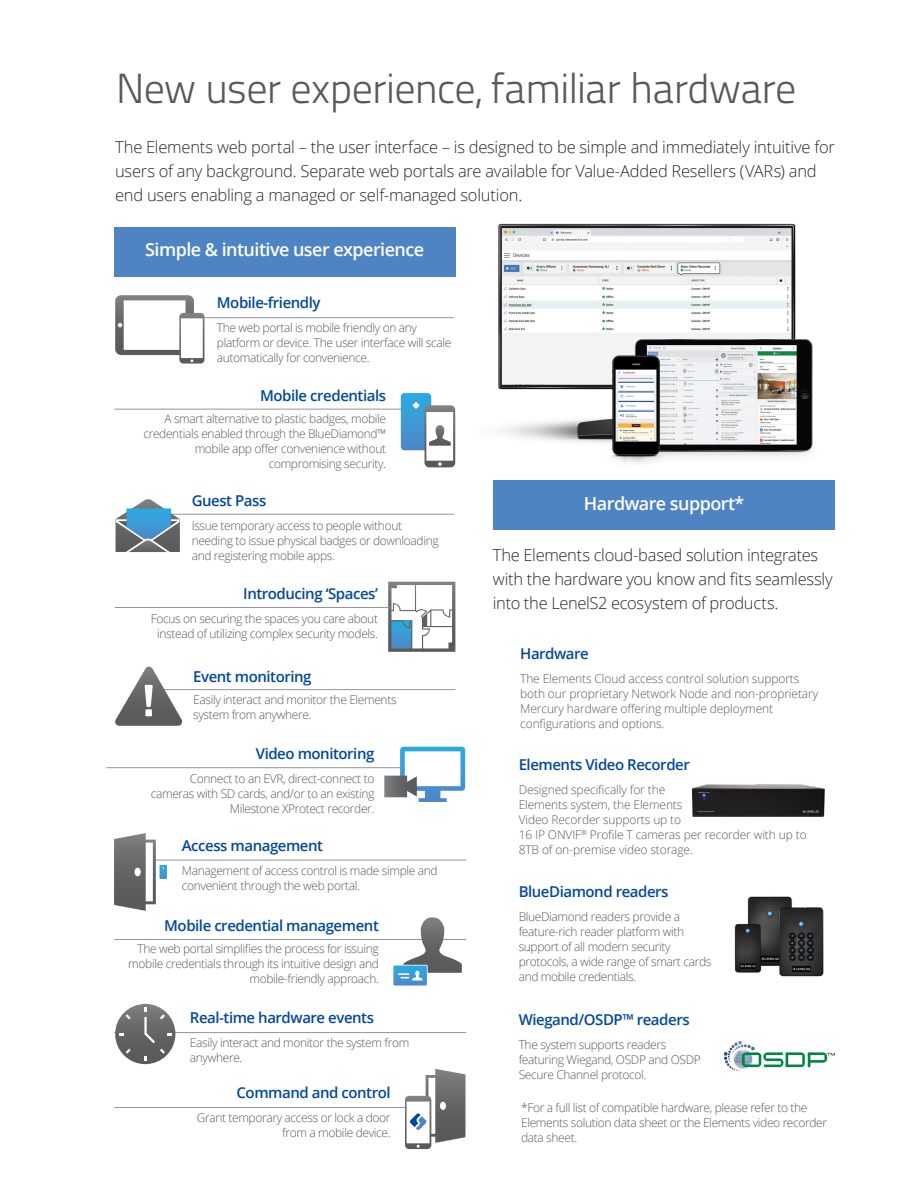
<style>
.page{position:relative;width:918px;height:1188px;background:#fff}
.page>*{position:absolute;margin:0;border:0;box-sizing:border-box;transform-origin:0 0}
.t1{font:300 42px "Titillium Text 22 L";letter-spacing:-.025em;color:#58595b}
.t2{font:600 18px "Open Sans";letter-spacing:-.03em;color:#fff}
.t3{font:300 16.5px/24px "Open Sans";letter-spacing:-.015em;color:#292829}
.t4{font:600 15px "Open Sans";letter-spacing:-.03em;color:#034999}
.t5{font:300 12px/15px "Open Sans";letter-spacing:-.03em;color:#58595b}
.t6{font:300 12px/15px "Open Sans";letter-spacing:-.01em;color:#58595b}
</style>
<div class="page">
<img style="left:691px;top:784px;width:134px;height:33px">
<img style="left:498px;top:223px;width:315px;height:241px">
<div style="left:114px;top:227px;width:342px;height:50px;background:#4f84c4"></div>
<div style="left:493px;top:481px;width:342px;height:49px;background:#4f84c4"></div>
<hr style="left:201px;top:317px;width:253px;height:1px;background:#939598">
<hr style="left:114px;top:409px;width:298px;height:1px;background:#939598">
<hr style="left:162px;top:514px;width:292px;height:1px;background:#939598">
<hr style="left:160px;top:689px;width:295px;height:1px;background:#939598">
<hr style="left:155px;top:860px;width:311px;height:1px;background:#939598">
<hr style="left:114px;top:939px;width:352px;height:1px;background:#939598">
<hr style="left:114px;top:1032px;width:352px;height:1px;background:#939598">
<hr style="left:114px;top:1107px;width:291px;height:1px;background:#939598">
<img style="left:734px;top:896px;width:90px;height:81px">
<svg style="left:115px;top:295px;width:89px;height:69px"></svg>
<svg style="left:401px;top:393px;width:54px;height:74px"></svg>
<svg style="left:115px;top:1004px;width:60px;height:60px"></svg>
<svg style="left:126px;top:1014px;width:5px;height:5px"></svg>
<svg style="left:126px;top:1049px;width:5px;height:5px"></svg>
<svg style="left:143px;top:1007px;width:29px;height:54px;background:#808082"></svg>
<svg style="left:393px;top:917px;width:69px;height:69px"></svg>
<svg style="left:115px;top:667px;width:68px;height:59px"></svg>
<svg style="left:114px;top:833px;width:53px;height:78px"></svg>
<svg style="left:405px;top:1069px;width:60px;height:80px"></svg>
<svg style="left:116px;top:499px;width:64px;height:53px"></svg>
<img style="left:725px;top:1041px;width:110px;height:30px">
<svg style="left:388px;top:582px;width:67px;height:70px"></svg>
<hr style="left:115px;top:607px;width:275px;height:1px;background:#939598">
<hr style="left:106px;top:767px;width:298px;height:1px;background:#939598">
<svg style="left:384px;top:747px;width:81px;height:55px"></svg>
<h1 class="t1" style="left:116px;top:57px;width:682px">New user experience, familiar hardware</h1>
<p class="t3" style="left:115px;top:134px;width:721px">The Elements web portal – the user interface – is designed to be simple and immediately intuitive for users of any background. Separate web portals are available for Value-Added Resellers (VARs) and end users enabling a managed or self-managed solution.</p>
<h2 class="t2" style="left:145px;top:238px;width:281px">Simple &amp; intuitive user experience</h2>
<p class="t4" style="left:217px;top:292px;width:105px">Mobile-friendly</p>
<p class="t5" style="left:217px;top:320px;width:236px">The web portal is mobile friendly on any platform or device. The user interface will scale automatically for convenience.</p>
<p class="t4" style="left:260px;top:385px;width:127px">Mobile credentials</p>
<p class="t5" style="left:143px;top:411px;width:244px;text-align:right">A smart alternative to plastic badges, mobile credentials enabled through the BlueDiamond™ mobile app offer convenience without compromising security.</p>
<p class="t4" style="left:192px;top:490px;width:76px">Guest Pass</p>
<p class="t5" style="left:192px;top:518px;width:249px">Issue temporary access to people without needing to issue physical badges or downloading and registering mobile apps.</p>
<p class="t4" style="left:243px;top:583px;width:136px">Introducing ‘Spaces’</p>
<p class="t5" style="left:151px;top:610px;width:229px;text-align:center">Focus on securing the spaces you care about instead of utilizing complex security models.</p>
<p class="t4" style="left:193px;top:666px;width:120px">Event monitoring</p>
<p class="t5" style="left:193px;top:692px;width:205px">Easily interact and monitor the Elements system from anywhere.</p>
<p class="t4" style="left:256px;top:743px;width:120px">Video monitoring</p>
<p class="t5" style="left:151px;top:771px;width:225px;text-align:right">Connect to an EVR, direct-connect to cameras with SD cards, and/or to an existing<br>Milestone XProtect recorder.</p>
<p class="t4" style="left:182px;top:835px;width:143px">Access management</p>
<p class="t5" style="left:182px;top:863px;width:257px">Management of access control is made simple and convenient through the web portal.</p>
<p class="t4" style="left:164px;top:915px;width:216px">Mobile credential management</p>
<p class="t5" style="left:128px;top:941px;width:252px;text-align:right">The web portal simplifies the process for issuing mobile credentials through its intuitive design and mobile-friendly approach.</p>
<p class="t4" style="left:190px;top:1007px;width:186px">Real-time hardware events</p>
<p class="t5" style="left:190px;top:1035px;width:221px">Easily interact and monitor the system from anywhere.</p>
<p class="t4" style="left:237px;top:1083px;width:156px">Command and control</p>
<p class="t5" style="left:197px;top:1110px;width:195px;text-align:right">Grant temporary access or lock a door from a mobile device.</p>
<h2 class="t2" style="left:584px;top:491px;width:162px">Hardware support*</h2>
<h3 class="t3" style="left:493px;top:543px;width:341px">The Elements cloud-based solution integrates with the hardware you know and fits seamlessly into the LenelS2 ecosystem of products.</h3>
<p class="t4" style="left:520px;top:643px;width:70px">Hardware</p>
<p class="t6" style="left:520px;top:670px;width:300px">The Elements Cloud access control solution supports both our proprietary Network Node and non-proprietary Mercury hardware offering multiple deployment configurations and options.</p>
<p class="t4" style="left:519px;top:754px;width:173px">Elements Video Recorder</p>
<p class="t6" style="left:519px;top:781px;width:290px">Designed specifically for the<br>Elements system, the Elements<br>Video Recorder supports up to<br>16 IP ONVIF<sup>®</sup> Profile T cameras per recorder with up to 8TB of on-premise video storage.</p>
<p class="t4" style="left:519px;top:881px;width:151px">BlueDiamond readers</p>
<p class="t5" style="left:519px;top:909px;width:194px">BlueDiamond readers provide a feature-rich reader platform with support of all modern security protocols, a wide range of smart cards and mobile credentials.</p>
<p class="t4" style="left:519px;top:1009px;width:172px">Wiegand/OSDP™ readers</p>
<p class="t5" style="left:519px;top:1036px;width:184px">The system supports readers featuring Wiegand, OSDP and OSDP<br>Secure Channel protocol.</p>
<p class="t5" style="left:521px;top:1100px;width:308px">*For a full list of compatible hardware, please refer to the<br>Elements solution data sheet or the Elements video recorder data sheet.</p>
</div>
